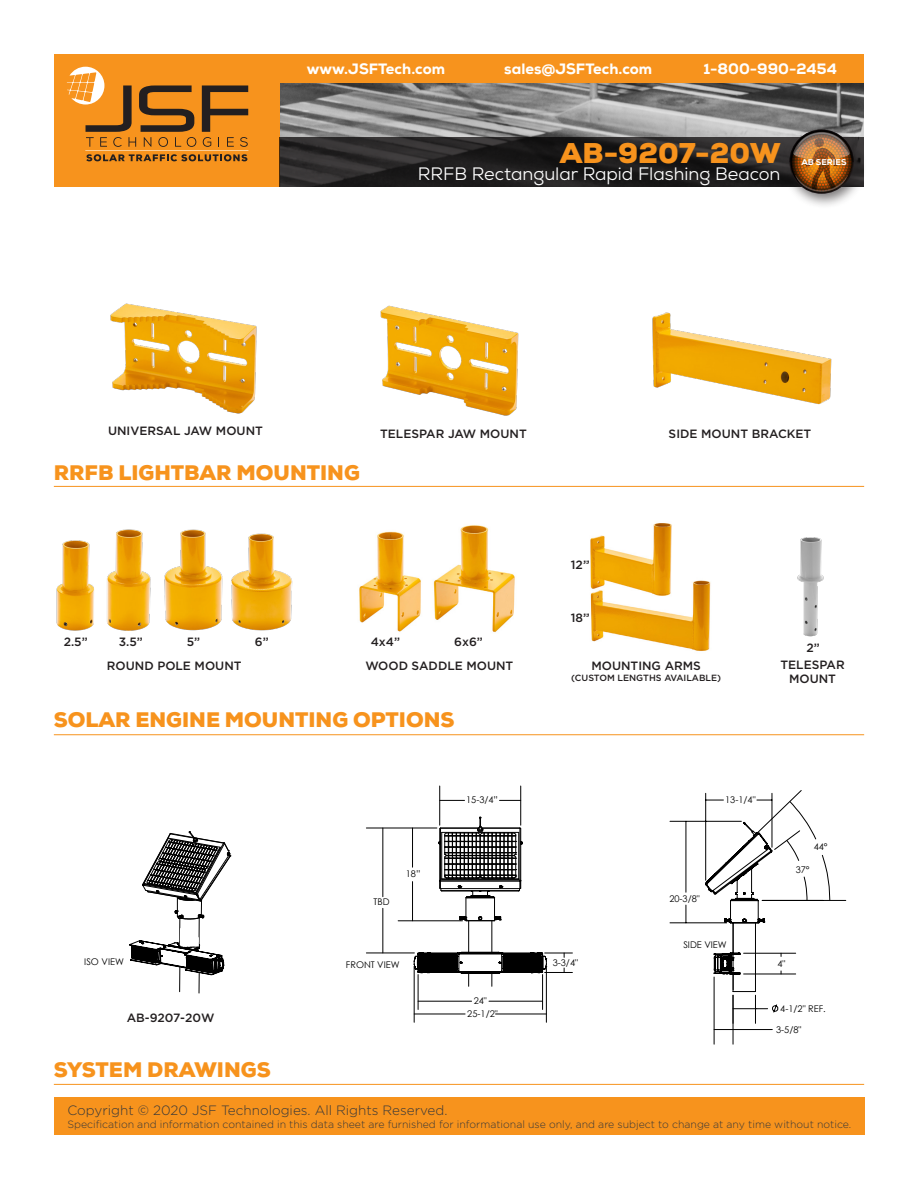
<style>
.page{position:relative;width:918px;height:1188px;background:#fff}
.page>*{position:absolute;margin:0;border:0;box-sizing:border-box;transform-origin:0 0}
.t1{font:900 28.5px "Nexa";color:#f7931d}
.t2{font:900 21px "Nexa";color:#f7931d}
.t3{font:18px "Nexa";color:#fff}
.t4{font:800 15px "Nexa";color:#fff}
.t5{font:300 13.5px "Gotham";color:#383839}
.t6{font:500 12px/17.2px "Gotham";color:#231f20;text-align:center}
.t7{font:300 10.5px "Gotham";color:#383839}
.t8{font:9.3px "Century Gothic";color:#000}
.t9{font:9.15px "Century Gothic";color:#000}
.t10{font:500 9px "Gotham";color:#231f20}
.t11{font:800 8.4px "Nexa";color:#fff}
</style>
<div class="page">
<hr style="left:670px;top:821px;width:71px;height:1px;background:#000">
<hr style="left:670px;top:923px;width:57px;height:1px;background:#000">
<hr style="left:686px;top:821px;width:1px;height:71px;background:#000">
<svg style="left:686px;top:905px;width:1px;height:18px"></svg>
<hr style="left:383px;top:908px;width:1px;height:45px;background:#000">
<hr style="left:383px;top:828px;width:1px;height:69px;background:#000">
<hr style="left:366px;top:953px;width:48px;height:1px;background:#000">
<hr style="left:492px;top:921px;width:1px;height:31px;background:#000">
<hr style="left:468px;top:921px;width:1px;height:31px;background:#000">
<hr style="left:489px;top:1001px;width:54px;height:1px;background:#000">
<hr style="left:418px;top:1001px;width:54px;height:1px;background:#000">
<hr style="left:542px;top:975px;width:1px;height:34px;background:#000">
<hr style="left:418px;top:975px;width:1px;height:34px;background:#000">
<hr style="left:496px;top:1014px;width:50px;height:1px;background:#000">
<hr style="left:414px;top:1014px;width:51px;height:1px;background:#000">
<hr style="left:546px;top:966px;width:1px;height:56px;background:#000">
<hr style="left:414px;top:966px;width:1px;height:56px;background:#000">
<svg style="left:414px;top:952px;width:158px;height:34px"></svg>
<hr style="left:733px;top:1029px;width:39px;height:1px;background:#000">
<svg style="left:715px;top:1029px;width:18px;height:1px"></svg>
<hr style="left:733px;top:995px;width:1px;height:49px;background:#000">
<hr style="left:714px;top:977px;width:1px;height:67px;background:#000">
<svg style="left:705px;top:790px;width:141px;height:233px"></svg>
<svg style="left:129px;top:831px;width:102px;height:162px"></svg>
<hr style="left:412px;top:882px;width:1px;height:39px;background:#000">
<hr style="left:412px;top:828px;width:1px;height:39px;background:#000">
<hr style="left:398px;top:921px;width:65px;height:1px;background:#000">
<hr style="left:366px;top:828px;width:71px;height:1px;background:#000">
<svg style="left:500px;top:800px;width:20px;height:1px"></svg>
<svg style="left:440px;top:800px;width:25px;height:1px"></svg>
<hr style="left:520px;top:786px;width:1px;height:39px;background:#000">
<hr style="left:439px;top:786px;width:1px;height:39px;background:#000">
<svg style="left:439px;top:817px;width:83px;height:105px"></svg>
<img style="left:280px;top:83px;width:584px;height:54px">
<div style="left:54px;top:54px;width:226px;height:133px;background:#f7931d"></div>
<svg style="left:67px;top:67px;width:181px;height:94px"></svg>
<svg style="left:280px;top:137px;width:501px;height:50px;background:#242222"></svg>
<hr style="left:54px;top:1084px;width:810px;height:1px;background:#f7931d">
<hr style="left:54px;top:486px;width:810px;height:1px;background:#f7931d">
<hr style="left:54px;top:734px;width:810px;height:1px;background:#f7931d">
<div style="left:54px;top:1097px;width:810px;height:38px;background:#f7931d"></div>
<div style="left:280px;top:54px;width:584px;height:29px;background:#f7931d"></div>
<img style="left:380px;top:305px;width:139px;height:111px">
<img style="left:110px;top:303px;width:147px;height:111px">
<img style="left:652px;top:312px;width:180px;height:93px">
<img style="left:359px;top:531px;width:62px;height:101px">
<img style="left:433px;top:525px;width:82px;height:107px">
<img style="left:797px;top:537px;width:27px;height:100px">
<img style="left:590px;top:523px;width:82px;height:54px">
<img style="left:590px;top:577px;width:121px;height:74px">
<img style="left:164px;top:529px;width:53px;height:102px">
<img style="left:217px;top:533px;width:76px;height:98px">
<img style="left:107px;top:529px;width:44px;height:102px">
<img style="left:56px;top:540px;width:38px;height:91px">
<div style="left:781px;top:124px;width:86px;height:85px;background:#231f20;opacity:.6"></div>
<img style="left:790px;top:130px;width:64px;height:62px">
<p class="t4" style="left:307px;top:59px;width:140px">www.JSFTech.com</p>
<p class="t4" style="left:504px;top:59px;width:149px">sales@JSFTech.com</p>
<p class="t4" style="left:703px;top:59px;width:135px">1-800-990-2454</p>
<h1 class="t1" style="left:560px;top:135px;width:222px">AB-9207-20W</h1>
<h3 class="t3" style="left:418px;top:162px;width:364px">RRFB Rectangular Rapid Flashing Beacon</h3>
<p class="t11" style="left:801px;top:157px;width:47px">AB SERIES</p>
<p class="t6" style="left:108px;top:422px;width:156px">UNIVERSAL JAW MOUNT</p>
<p class="t6" style="left:380px;top:425px;width:148px">TELESPAR JAW MOUNT</p>
<p class="t6" style="left:669px;top:425px;width:144px">SIDE MOUNT BRACKET</p>
<h2 class="t2" style="left:54px;top:459px;width:308px">RRFB LIGHTBAR MOUNTING</h2>
<p class="t6" style="left:64px;top:633px;width:26px">2.5”</p>
<p class="t6" style="left:119px;top:633px;width:26px">3.5”</p>
<p class="t6" style="left:187px;top:633px;width:15px">5”</p>
<p class="t6" style="left:255px;top:633px;width:15px">6”</p>
<p class="t6" style="left:371px;top:633px;width:31px">4x4”</p>
<p class="t6" style="left:454px;top:633px;width:30px">6x6”</p>
<p class="t6" style="left:107px;top:657px;width:136px">ROUND POLE MOUNT</p>
<p class="t6" style="left:365px;top:657px;width:150px">WOOD SADDLE MOUNT</p>
<h2 class="t2" style="left:54px;top:706px;width:402px">SOLAR ENGINE MOUNTING OPTIONS</h2>
<p class="t9" style="left:84px;top:955px;width:41px">ISO VIEW</p>
<p class="t6" style="left:127px;top:1009px;width:89px">AB-9207-20W</p>
<h2 class="t2" style="left:54px;top:1057px;width:219px">SYSTEM DRAWINGS</h2>
<p class="t8" style="left:374px;top:895px;width:18px">TBD</p>
<p class="t8" style="left:406px;top:867px;width:16px">18”</p>
<p class="t9" style="left:346px;top:959px;width:55px">FRONT VIEW</p>
<p class="t8" style="left:466px;top:793px;width:33px">15-3/4”</p>
<p class="t8" style="left:474px;top:994px;width:15px">24"</p>
<p class="t9" style="left:467px;top:1007px;width:32px">25-1/2"</p>
<p class="t6" style="left:571px;top:556px;width:20px">12”</p>
<p class="t6" style="left:571px;top:609px;width:20px">18”</p>
<p class="t6" style="left:591px;top:657px;width:111px">MOUNTING ARMS</p>
<p class="t10" style="left:571px;top:672px;width:151px">(CUSTOM LENGTHS AVAILABLE)</p>
<p class="t6" style="left:780px;top:639px;width:66px">2”<br>TELESPAR</p>
<p class="t6" style="left:789px;top:670px;width:48px">MOUNT</p>
<p class="t9" style="left:553px;top:957px;width:27px">3-3/4"</p>
<p class="t9" style="left:725px;top:793px;width:32px">13-1/4"</p>
<p class="t9" style="left:669px;top:893px;width:32px">20-3/8"</p>
<p class="t9" style="left:683px;top:939px;width:45px">SIDE VIEW</p>
<p class="t9" style="left:814px;top:841px;width:15px">44°</p>
<p class="t9" style="left:796px;top:863px;width:15px">37°</p>
<p class="t8" style="left:777px;top:957px;width:9px">4"</p>
<p class="t8" style="left:780px;top:1003px;width:47px">4-1/2" REF.</p>
<p class="t8" style="left:776px;top:1023px;width:27px">3-5/8"</p>
<p class="t5" style="left:67px;top:1102px;width:382px">Copyright © 2020 JSF Technologies. All Rights Reserved.</p>
<p class="t7" style="left:67px;top:1117px;width:785px">Specification and information contained in this data sheet are furnished for informational use only, and are subject to change at any time without notice.</p>
</div>
